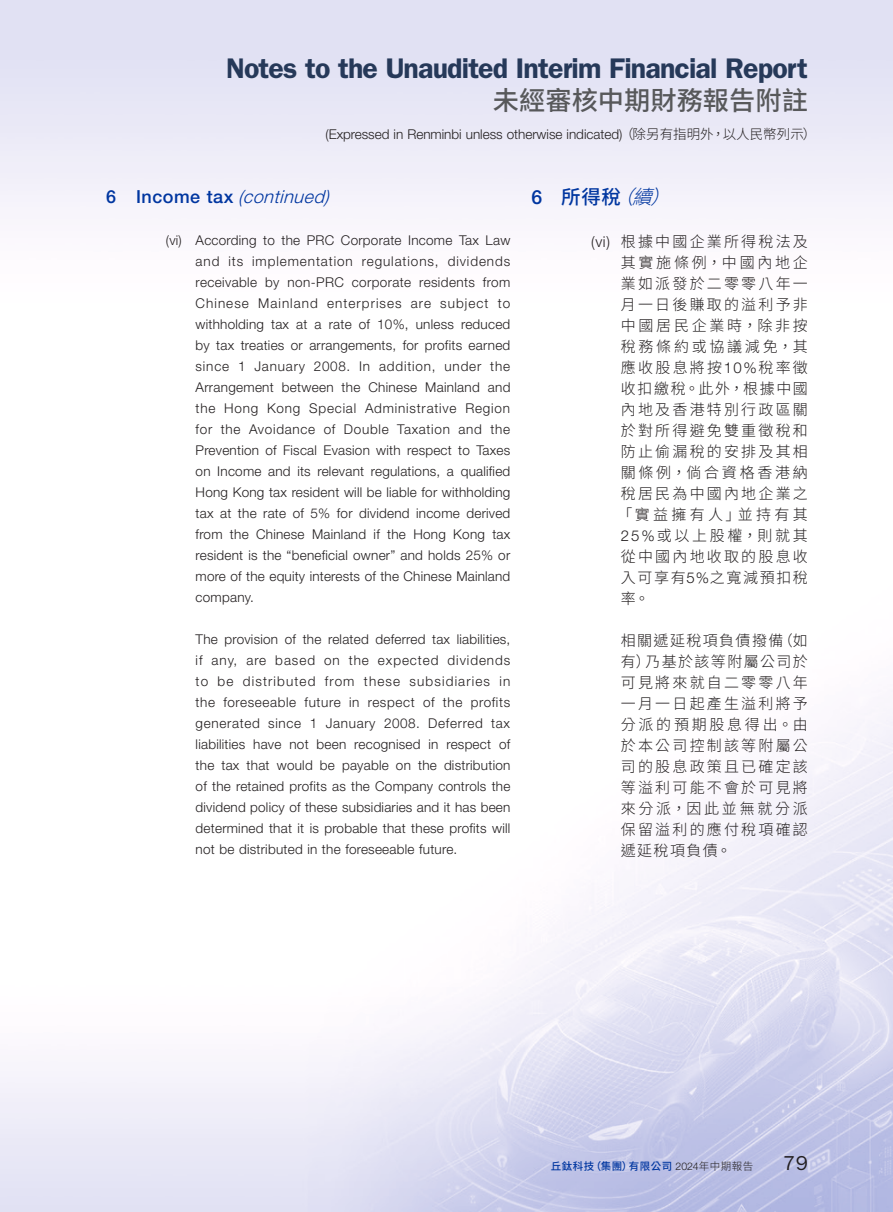
<style>
.page{position:relative;width:893px;height:1212px;background:#fff}
.page>*{position:absolute;margin:0;border:0;box-sizing:border-box;transform-origin:0 0}
.t1{font:600 28.5px "ITC Franklin Gothic Std";letter-spacing:-.03em;color:#263959}
.t2{font:500 26.25px "Source Han Sans TC";color:#57585a}
.t3{font:20.25px "ITC Franklin Gothic Std";color:#231f20}
.C_Heading_1{font:500 19.5px "Source Han Sans TC";color:#0036a0}
.Heading_1{font:italic 300 18px "Helvetica Neue LT Std";color:#0036a0}
.C_Body_Text{font:300 15px/21px "Source Han Sans TC";letter-spacing:.145em;color:#231f20;text-align:justify}
.Body_Text{font:300 13.5px/21px "Helvetica Neue LT Std";letter-spacing:.015em;color:#231f20;text-align:justify}
.t4{font:500 10.5px "Source Han Sans TC";letter-spacing:.05em;color:#0036a0}
.s1{font-family:"Source Han Sans TC"}
.s2{font-weight:500;font-style:normal}
.s3{font-family:"Helvetica Neue LT Std"}
.s4{font-weight:300;font-style:italic}
.s5{font-family:"Helvetica Neue LT Std";font-weight:300;color:#231f20}
.s6{font-weight:300;color:#231f20}
</style>
<div class="page">
<img style="left:0;top:0;width:893px;height:1212px">
<h1 class="t1" style="left:226px;top:52px;width:583px">Notes to the Unaudited Interim Financial Report</h1>
<h2 class="t2" style="left:493px;top:86px;width:316px">未經審核中期財務報告附註</h2>
<p class="Body_Text" style="left:325px;top:124px;width:492px">(Expressed in Renminbi unless otherwise indicated) <span class="s1">（除另有指明外，以人民幣列示）</span></p>
<p class="Heading_1" style="left:106px;top:186px;width:225px"><span class="s2">6 I n c o m e t a x</span> (continued)</p>
<p class="Body_Text" style="left:196px;top:230px;width:316px;text-indent:-30px">(vi) According to the PRC Corporate Income Tax Law and its implementation regulations, dividends receivable by non-PRC corporate residents from Chinese Mainland enterprises are subject to withholding tax at a rate of 10%, unless reduced by tax treaties or arrangements, for profits earned since 1 January 2008. In addition, under the Arrangement between the Chinese Mainland and the Hong Kong Special Administrative Region for the Avoidance of Double Taxation and the Prevention of Fiscal Evasion with respect to Taxes on Income and its relevant regulations, a qualified Hong Kong tax resident will be liable for withholding tax at the rate of 5% for dividend income derived from the Chinese Mainland if the Hong Kong tax resident is the “beneficial owner” and holds 25% or more of the equity interests of the Chinese Mainland company.</p>
<p class="Body_Text" style="left:196px;top:629px;width:316px">The provision of the related deferred tax liabilities, if any, are based on the expected dividends to be distributed from these subsidiaries in the foreseeable future in respect of the profits generated since 1 January 2008. Deferred tax liabilities have not been recognised in respect of the tax that would be payable on the distribution of the retained profits as the Company controls the dividend policy of these subsidiaries and it has been determined that it is probable that these profits will not be distributed in the foreseeable future.</p>
<p class="C_Heading_1" style="left:531px;top:186px;width:155px"><span class="s3">6</span> 所得稅<span class="s4">（續）</span></p>
<p class="C_Body_Text" style="left:617px;top:231px;width:192px;text-indent:-26px"><span class="s3">(vi)</span> 根據中國企業所得稅法及其實施條例，中國內地企業如派發於二零零八年一月一日後賺取的溢利予非中國居民企業時，除非按稅務條約或協議減免，其應收股息將按<span class="s3">10%</span>稅率徵收扣繳稅。此外，根據中國內地及香港特別行政區關於對所得避免雙重徵稅和防止偷漏稅的安排及其相關條例，倘合資格香港納稅居民為中國內地企業之「實益擁有人」並持有其<span class="s3">25%</span>或以上股權，則就其從中國內地收取的股息收入可享有<span class="s3">5%</span>之寬減預扣稅率。</p>
<p class="C_Body_Text" style="left:621px;top:630px;width:189px">相關遞延稅項負債撥備（如有）乃基於該等附屬公司於可見將來就自二零零八年一月一日起產生溢利將予分派的預期股息得出。由於本公司控制該等附屬公司的股息政策且已確定該等溢利可能不會於可見將來分派，因此並無就分派保留溢利的應付稅項確認遞延稅項負債。</p>
<p class="t4" style="left:551px;top:1160px;width:204px">丘鈦科技（集團）有限公司 <span class="s5">2024</span><span class="s6">年中期報告</span></p>
<h3 class="t3" style="left:783px;top:1151px;width:26px">79</h3>
</div>
